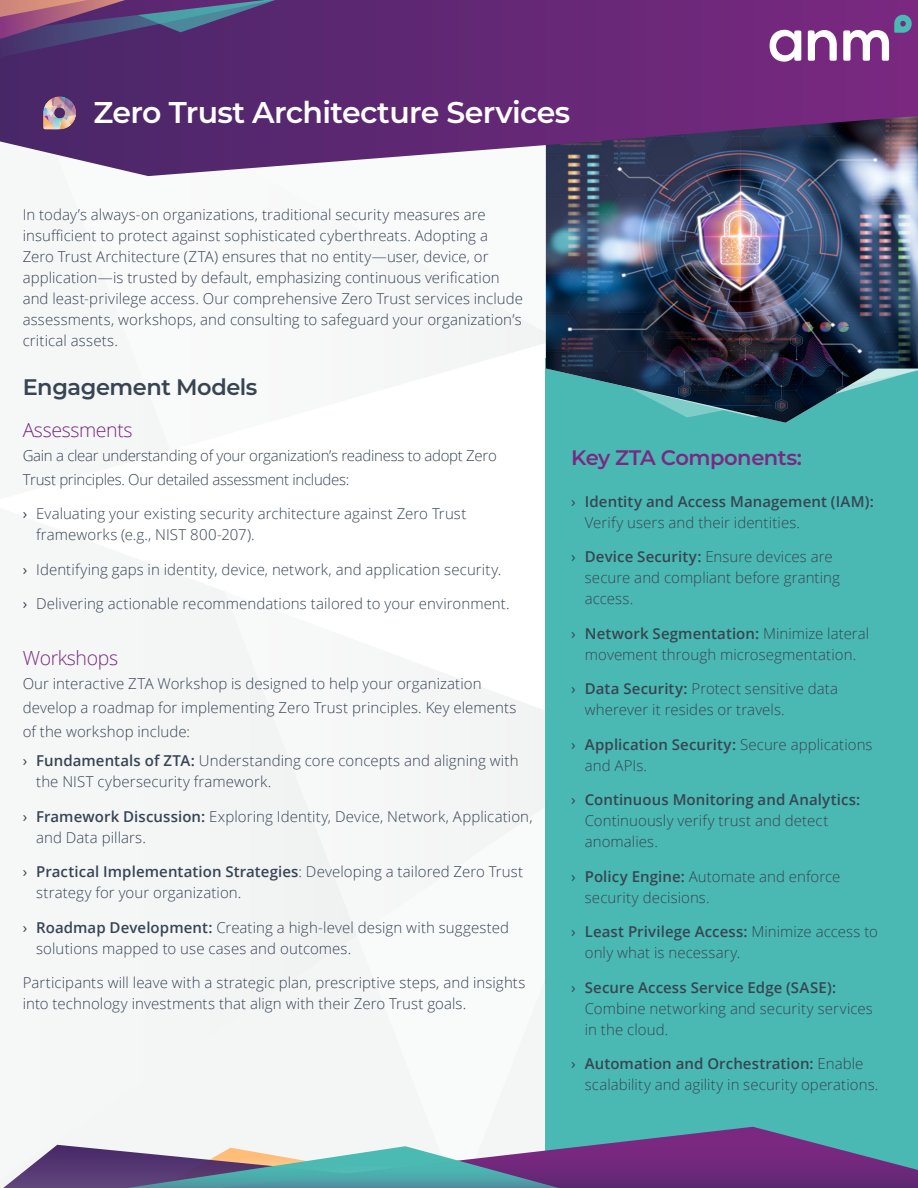
<style>
.page{position:relative;width:918px;height:1188px;background:#fff}
.page>*{position:absolute;margin:0;border:0;box-sizing:border-box;transform-origin:0 0}
.H1-Montserrat{font:600 30px "Montserrat";letter-spacing:-.02em;color:#fff}
.H1-Montserrat-2{font:600 22.5px "Montserrat";letter-spacing:-.02em;color:#384453}
.H1-Montserrat-3{font:600 21px "Montserrat";letter-spacing:-.02em;color:#7a2982}
.H1-Montserrat-4{font:300 19.5px "Open Sans";letter-spacing:-.02em;color:#7b2881}
.Body{font:300 15px/21px "Open Sans";letter-spacing:.005em;color:#384453}
.H1-Montserrat-5{font:300 15px/24px "Open Sans";letter-spacing:-.02em;color:#384453}
.t1{font:600 15px/21px "Open Sans";letter-spacing:.005em;color:#384453}
.s1{font-weight:400}
.s2{font-weight:600}
.s3{font-weight:300}
</style>
<div class="page">
<div style="left:77px;top:176px;width:469px;height:951px;background:#f5f6f6"></div>
<svg style="left:77px;top:237px;width:469px;height:612px"></svg>
<div style="left:546px;top:359px;width:372px;height:829px;background:#4ab9b3"></div>
<img style="left:546px;top:176px;width:372px;height:247px">
<svg style="left:0;top:1127px;width:918px;height:61px"></svg>
<svg style="left:0;top:0;width:918px;height:176px;background:#67397a"></svg>
<svg style="left:808px;top:30px;width:29px;height:31px"></svg>
<svg style="left:770px;top:30px;width:31px;height:32px"></svg>
<svg style="left:843px;top:14px;width:70px;height:47px"></svg>
<img style="left:37px;top:87px;width:57px;height:47px">
<svg style="left:0;top:0;width:335px;height:57px;background:#5e3d75"></svg>
<p class="H1-Montserrat" style="left:94px;top:91px;width:478px">Zero Trust Architecture Services</p>
<p class="Body" style="left:23px;top:204px;width:502px">In today’s always-on organizations, traditional security measures are insufficient to protect against sophisticated cyberthreats. Adopting a<br>Zero Trust Architecture (ZTA) ensures that no entity—user, device, or application—is trusted by default, emphasizing continuous verification and least-privilege access. Our comprehensive Zero Trust services include assessments, workshops, and consulting to safeguard your organization’s critical assets.</p>
<p class="H1-Montserrat-2" style="left:23px;top:371px;width:236px">Engagement Models</p>
<p class="H1-Montserrat-4" style="left:23px;top:417px;width:111px">Assessments</p>
<p class="H1-Montserrat-5" style="left:23px;top:443px;width:476px">Gain a clear understanding of your organization’s readiness to adopt Zero<br>Trust principles. Our detailed assessment includes:</p>
<p class="Body" style="left:36px;top:503px;width:432px;text-indent:-14px"><span class="s1">›</span> Evaluating your existing security architecture against Zero Trust frameworks (e.g., NIST 800-207).</p>
<p class="Body" style="left:23px;top:559px;width:480px"><span class="s1">›</span> Identifying gaps in identity, device, network, and application security.</p>
<p class="Body" style="left:23px;top:593px;width:489px"><span class="s1">›</span> Delivering actionable recommendations tailored to your environment.</p>
<p class="H1-Montserrat-4" style="left:23px;top:645px;width:97px">Workshops</p>
<p class="Body" style="left:23px;top:671px;width:495px;line-height:24px">Our interactive ZTA Workshop is designed to help your organization develop a roadmap for implementing Zero Trust principles. Key elements of the workshop include:</p>
<p class="Body" style="left:36px;top:750px;width:484px;text-indent:-14px"><span class="s1">›</span> <span class="s2">Fundamentals of ZTA:</span> Understanding core concepts and aligning with the NIST cybersecurity framework.</p>
<p class="Body" style="left:36px;top:805px;width:498px;text-indent:-14px"><span class="s1">›</span> <span class="s2">Framework Discussion:</span> Exploring Identity, Device, Network, Application, and Data pillars.</p>
<p class="Body" style="left:36px;top:861px;width:489px;text-indent:-14px"><span class="s1">›</span> <span class="s2">Practical Implementation Strategies</span>: Developing a tailored Zero Trust strategy for your organization.</p>
<p class="Body" style="left:36px;top:916px;width:474px;text-indent:-14px"><span class="s1">›</span> <span class="s2">Roadmap Development:</span> Creating a high-level design with suggested solutions mapped to use cases and outcomes.</p>
<p class="Body" style="left:23px;top:972px;width:504px">Participants will leave with a strategic plan, prescriptive steps, and insights into technology investments that align with their Zero Trust goals.</p>
<p class="H1-Montserrat-3" style="left:571px;top:442px;width:232px">Key ZTA Components:</p>
<p class="t1" style="left:585px;top:490px;width:291px;text-indent:-14px"><span class="s1">›</span> Identity and Access Management (IAM):<br><span class="s3">Verify users and their identities.</span></p>
<p class="Body" style="left:585px;top:546px;width:257px;text-indent:-14px"><span class="s1">›</span> <span class="s2">Device Security:</span> Ensure devices are secure and compliant before granting access.</p>
<p class="Body" style="left:571px;top:622px;width:300px;text-align:center"><span class="s1">›</span> <span class="s2">Network Segmentation:</span> Minimize lateral movement through microsegmentation.</p>
<p class="Body" style="left:585px;top:678px;width:255px;text-indent:-14px"><span class="s1">›</span> <span class="s2">Data Security:</span> Protect sensitive data wherever it resides or travels.</p>
<p class="Body" style="left:585px;top:733px;width:289px;text-indent:-14px"><span class="s1">›</span> <span class="s2">Application Security:</span> Secure applications and APIs.</p>
<p class="Body" style="left:585px;top:789px;width:277px;text-indent:-14px"><span class="s1">›</span> <span class="s2">Continuous Monitoring and Analytics:<br></span>Continuously verify trust and detect anomalies.</p>
<p class="Body" style="left:585px;top:865px;width:257px;text-indent:-14px"><span class="s1">›</span> <span class="s2">Policy Engine:</span> Automate and enforce security decisions.</p>
<p class="Body" style="left:585px;top:921px;width:295px;text-indent:-14px"><span class="s1">›</span> <span class="s2">Least Privilege Access:</span> Minimize access to only what is necessary.</p>
<p class="Body" style="left:585px;top:976px;width:290px;text-indent:-14px"><span class="s1">›</span> <span class="s2">Secure Access Service Edge (SASE):<br></span>Combine networking and security services in the cloud.</p>
<p class="Body" style="left:585px;top:1053px;width:295px;text-indent:-14px"><span class="s1">›</span> <span class="s2">Automation and Orchestration:</span> Enable scalability and agility in security operations.</p>
</div>
